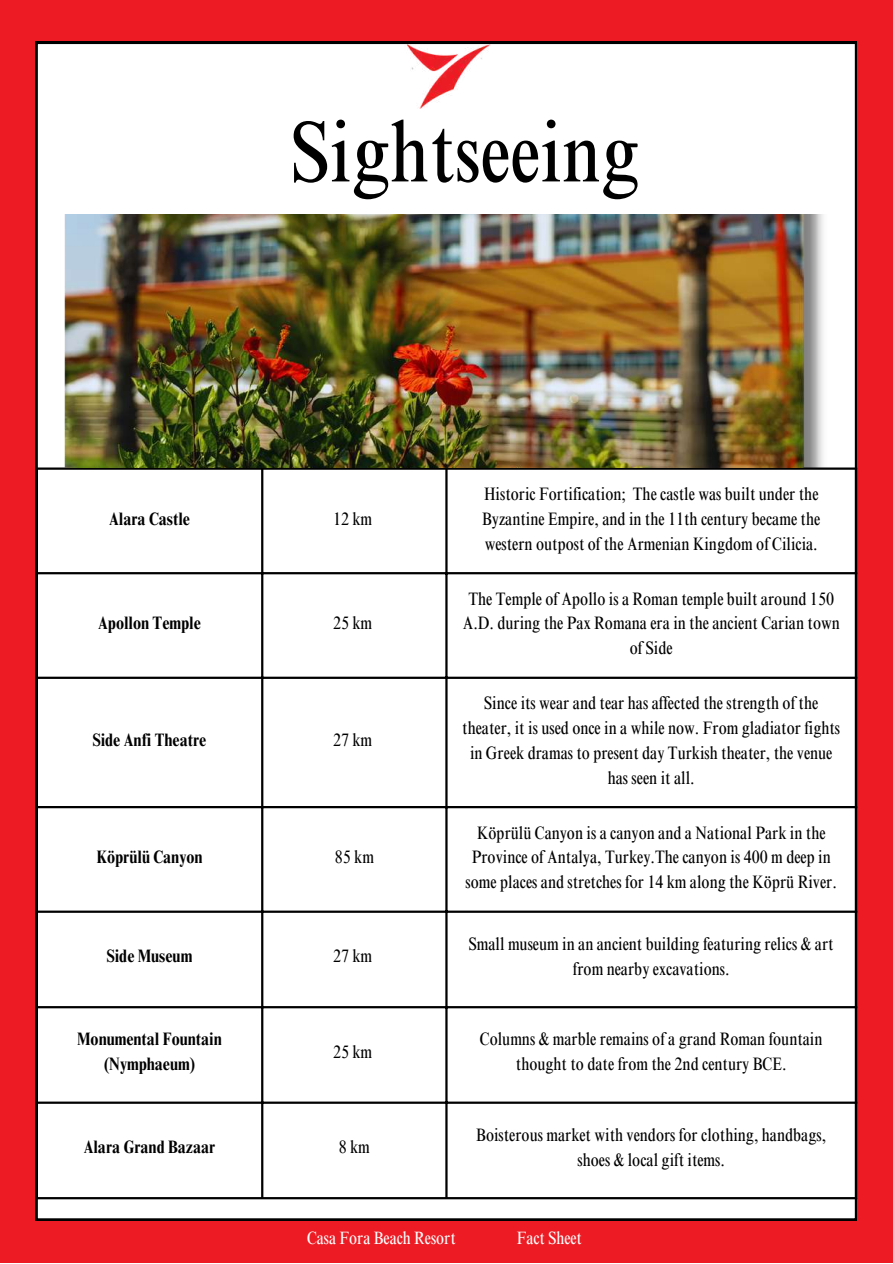
<style>
.page{position:relative;width:893px;height:1264px;background:#fff}
.page>*{position:absolute;margin:0;border:0;box-sizing:border-box;transform-origin:0 0}
.t1{font:condensed 86.7px "Times NRMT Pro";color:#000}
.t2{font:condensed 18px/24.8px "Times NRMT Pro";color:#000;text-align:center}
.t3{font:700 condensed 18px/24.8px "Times NRMT Pro";color:#000;text-align:center}
.t4{font:condensed 17.85px "Times NRMT Pro";color:#fff}
</style>
<div class="page">
<div style="left:0;top:0;width:892px;height:1262px;background:#ed1c24"></div>
<div style="left:36px;top:42px;width:820px;height:1178px;background:#fff"></div>
<img style="left:403px;top:42px;width:87px;height:69px">
<hr style="left:36px;top:470px;width:2px;height:726px;background:#000">
<hr style="left:261px;top:470px;width:2px;height:726px;background:#000">
<hr style="left:445px;top:470px;width:2px;height:726px;background:#000">
<hr style="left:854px;top:470px;width:3px;height:726px;background:#000">
<hr style="left:36px;top:467px;width:821px;height:3px;background:#000">
<hr style="left:36px;top:572px;width:821px;height:2px;background:#000">
<hr style="left:36px;top:676px;width:821px;height:3px;background:#000">
<hr style="left:36px;top:806px;width:821px;height:2px;background:#000">
<hr style="left:36px;top:910px;width:821px;height:2px;background:#000">
<hr style="left:36px;top:1006px;width:821px;height:2px;background:#000">
<hr style="left:36px;top:1101px;width:821px;height:2px;background:#000">
<hr style="left:36px;top:1196px;width:821px;height:3px;background:#000">
<img style="left:55px;top:214px;width:783px;height:253px">
<h1 class="t1" style="left:291px;top:119px;width:350px">Sightseeing</h1>
<p class="t3" style="left:109px;top:508px;width:82px">Alara Castle</p>
<p class="t2" style="left:333px;top:508px;width:41px">12 km</p>
<p class="t3" style="left:98px;top:613px;width:104px">Apollon Temple</p>
<p class="t2" style="left:333px;top:613px;width:41px">25 km</p>
<p class="t3" style="left:93px;top:730px;width:115px">Side Anfi Theatre</p>
<p class="t2" style="left:333px;top:730px;width:41px">27 km</p>
<p class="t3" style="left:96px;top:847px;width:108px">Köprülü Canyon</p>
<p class="t2" style="left:335px;top:847px;width:41px">85 km</p>
<p class="t3" style="left:107px;top:946px;width:87px">Side Museum</p>
<p class="t2" style="left:333px;top:946px;width:41px">27 km</p>
<p class="t3" style="left:77px;top:1029px;width:146px">Monumental Fountain (Nymphaeum)</p>
<p class="t2" style="left:333px;top:1041px;width:41px">25 km</p>
<p class="t3" style="left:84px;top:1136px;width:133px">Alara Grand Bazaar</p>
<p class="t2" style="left:339px;top:1136px;width:33px">8km</p>
<p class="t2" style="left:482px;top:484px;width:339px;text-align:justify">Historic Fortification; The castle was built under the Byzantine Empire, and in the 11th century became the western outpost of the Armenian Kingdom of Cilicia.</p>
<p class="t2" style="left:462px;top:588px;width:378px">The Temple of Apollo is a Roman temple built around 150<br>A.D. during the Pax Romana era in the ancient Carian town of Side</p>
<p class="t2" style="left:462px;top:693px;width:379px">Since its wear and tear has affected the strength of the theater, it is used once in a while now. From gladiator fights in Greek dramas to present day Turkish theater, the venue has seen it all.</p>
<p class="t2" style="left:465px;top:822px;width:373px">Köprülü Canyon is a canyon and a National Park in the<br>Province of Antalya, Turkey.The canyon is 400 m deep in some places and stretches for 14 km along the Köprü River.</p>
<p class="t2" style="left:469px;top:933px;width:366px">Small museum in an ancient building featuring relics &amp; art from nearby excavations.</p>
<p class="t2" style="left:480px;top:1029px;width:344px">Columns &amp; marble remains of a grand Roman fountain thought to date from the 2nd century BCE.</p>
<p class="t2" style="left:476px;top:1124px;width:351px">Boisterous market with vendors for clothing, handbags, shoes &amp; local gift items.</p>
<p class="t4" style="left:307px;top:1230px;width:150px">Casa Fora Beach Resort</p>
<p class="t4" style="left:516px;top:1230px;width:67px">Fact Sheet</p>
</div>
